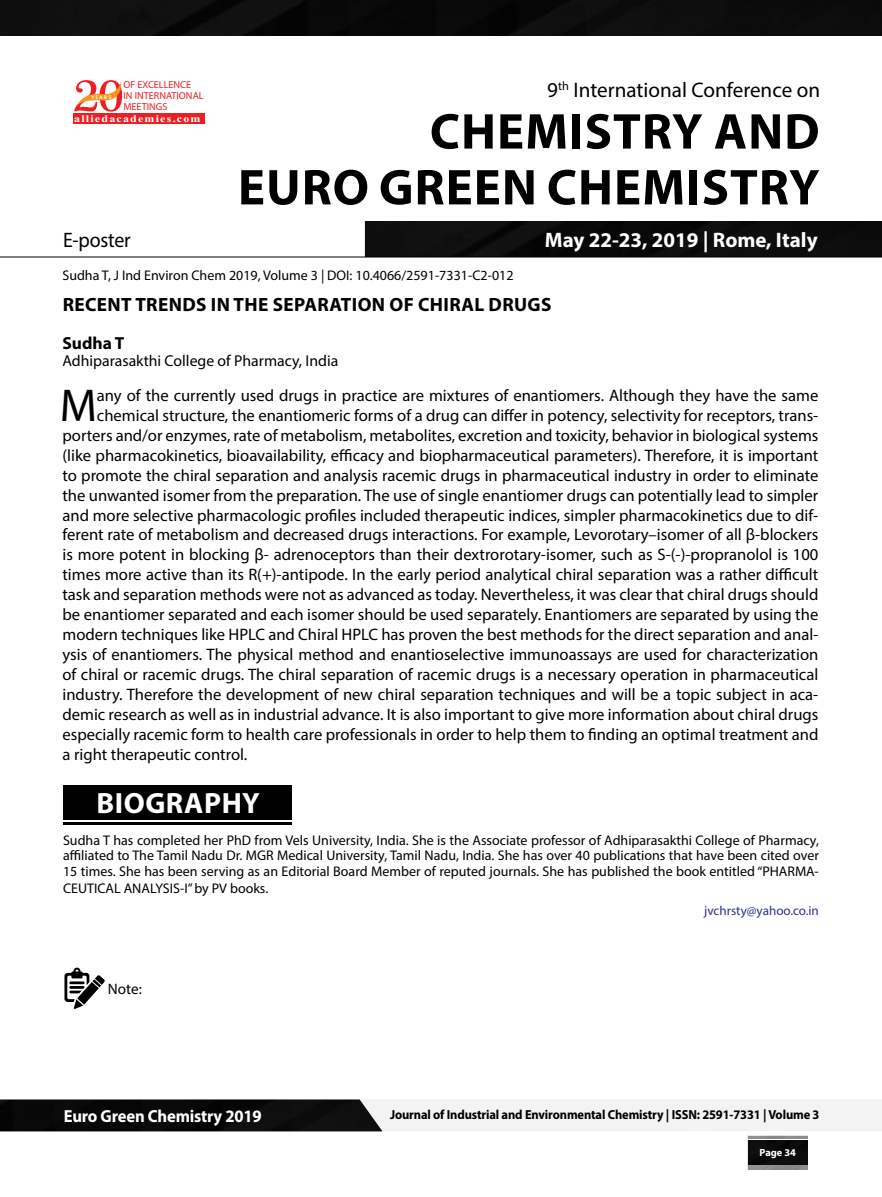
<style>
.page{position:relative;width:882px;height:1197px;background:#fff}
.page>*{position:absolute;margin:0;border:0;box-sizing:border-box;transform-origin:0 0}
.t1{font:700 50.75px/55.8px "Myriad Pro";letter-spacing:.02em;color:#000;text-align:right}
.t2{font:46.2px "Myriad Pro";color:#000}
.t3{font:700 29.4px "Myriad Pro";letter-spacing:.02em;color:#fff}
.t4{font:21.18px "Myriad Pro";color:#000}
.t5{font:700 21px "Myriad Pro";color:#fff}
.t6{font:21px "Myriad Pro";letter-spacing:-.01em;color:#000;scale:.95 1}
.t7{font:700 19.25px "Myriad Pro";letter-spacing:.02em;color:#000}
.t8{font:700 17.5px "Myriad Pro";letter-spacing:-.01em;color:#fff;scale:.95 1}
.t9{font:700 17.5px "Myriad Pro";color:#000}
.t10{font:16.62px "Myriad Pro";color:#000}
.t11{font:15.75px "Myriad Pro";color:#000}
.t12{font:15.22px "Myriad Pro";color:#000}
.t13{font:14px/15.4px "Myriad Pro";color:#000;text-align:justify}
.t14{font:700 13.12px "Myriad Pro";letter-spacing:-.01em;color:#000;scale:.95 1}
.t15{font:13.12px "Myriad Pro";color:#2e3092}
.t16{font:700 10.33px "Myriad Pro";color:#fff}
.t17{font:10.15px/10.8px "Myriad Pro";color:#ed1f24}
.t18{font:700 10.15px "Times New Roman";letter-spacing:.1em;color:#fff;scale:1.18 1}
.t19{font:5.25px "Oregon LDO Black";letter-spacing:.24em;color:#fff;scale:1.06 1}
</style>
<div class="page">
<img style="left:748px;top:1140px;width:60px;height:24px">
<hr style="left:748px;top:1136px;width:60px;height:3px;background:#000">
<svg style="left:64px;top:967px;width:41px;height:42px"></svg>
<div style="left:365px;top:222px;width:517px;height:35px;background:#0c0c0c"></div>
<hr style="left:0;top:257px;width:882px;height:1px;background:#000">
<div style="left:0;top:0;width:882px;height:35px;background:#0c0c0c"></div>
<div style="left:73px;top:113px;width:132px;height:11px;background:#ed1f24"></div>
<svg style="left:74px;top:80px;width:49px;height:32px"></svg>
<div style="left:0;top:1100px;width:382px;height:31px;background:#090909"></div>
<div style="left:63px;top:785px;width:228px;height:34px;background:#000"></div>
<hr style="left:63px;top:822px;width:228px;height:3px;background:#000">
<p class="t17" style="left:123px;top:79px;width:82px">OF EXCELLENCE<br>IN INTERNATIONAL<br>MEETINGS</p>
<p class="t18" style="left:74px;top:111px;width:109px">alliedacademies.com</p>
<p class="t19" style="left:91px;top:94px;width:21px">YEARS</p>
<p class="t4" style="left:547px;top:77px;width:274px">9<sup>th</sup> International Conference on</p>
<h1 class="t1" style="left:238px;top:102px;width:583px">CHEMISTRY AND<br>EURO GREEN CHEMISTRY</h1>
<p class="t5" style="left:545px;top:226px;width:274px">May 22-23, 2019 | Rome, Italy</p>
<p class="t6" style="left:63px;top:227px;width:73px">E-poster</p>
<p class="t13" style="left:62px;top:267px;width:453px">Sudha T, J Ind Environ Chem 2019, Volume 3 | DOI: 10.4066/2591-7331-C2-012</p>
<p class="t7" style="left:63px;top:292px;width:490px">RECENT TRENDS IN THE SEPARATION OF CHIRAL DRUGS</p>
<p class="t9" style="left:62px;top:331px;width:64px">Sudha T</p>
<p class="t11" style="left:62px;top:351px;width:277px">Adhiparasakthi College of Pharmacy, India</p>
<h2 class="t2" style="left:60px;top:377px;width:39px">M</h2>
<p class="t10" style="left:97px;top:385px;width:723px">any of the currently used drugs in practice are mixtures of enantiomers. Although they have the same</p>
<p class="t10" style="left:97px;top:405px;width:723px">chemical structure, the enantiomeric forms of a drug can differ in potency, selectivity for receptors, trans-</p>
<p class="t10" style="left:62px;top:425px;width:757px">porters and/or enzymes, rate of metabolism, metabolites, excretion and toxicity, behavior in biological systems</p>
<p class="t10" style="left:62px;top:445px;width:757px">(like pharmacokinetics, bioavailability, efficacy and biopharmaceutical parameters). Therefore, it is important</p>
<p class="t10" style="left:62px;top:465px;width:757px">to promote the chiral separation and analysis racemic drugs in pharmaceutical industry in order to eliminate</p>
<p class="t10" style="left:62px;top:485px;width:757px">the unwanted isomer from the preparation. The use of single enantiomer drugs can potentially lead to simpler</p>
<p class="t10" style="left:62px;top:505px;width:757px">and more selective pharmacologic profiles included therapeutic indices, simpler pharmacokinetics due to dif-</p>
<p class="t10" style="left:62px;top:525px;width:757px">ferent rate of metabolism and decreased drugs interactions. For example, Levorotary–isomer of all β-blockers</p>
<p class="t10" style="left:62px;top:545px;width:757px">is more potent in blocking β- adrenoceptors than their dextrorotary-isomer, such as S-(-)-propranolol is 100</p>
<p class="t10" style="left:62px;top:565px;width:757px">times more active than its R(+)-antipode. In the early period analytical chiral separation was a rather difficult</p>
<p class="t10" style="left:62px;top:585px;width:757px">task and separation methods were not as advanced as today. Nevertheless, it was clear that chiral drugs should</p>
<p class="t10" style="left:62px;top:604px;width:757px">be enantiomer separated and each isomer should be used separately. Enantiomers are separated by using the</p>
<p class="t10" style="left:62px;top:624px;width:757px">modern techniques like HPLC and Chiral HPLC has proven the best methods for the direct separation and anal-</p>
<p class="t10" style="left:62px;top:644px;width:757px">ysis of enantiomers. The physical method and enantioselective immunoassays are used for characterization</p>
<p class="t10" style="left:62px;top:664px;width:757px">of chiral or racemic drugs. The chiral separation of racemic drugs is a necessary operation in pharmaceutical</p>
<p class="t10" style="left:62px;top:684px;width:757px">industry. Therefore the development of new chiral separation techniques and will be a topic subject in aca-</p>
<p class="t10" style="left:62px;top:704px;width:757px">demic research as well as in industrial advance. It is also important to give more information about chiral drugs</p>
<p class="t10" style="left:62px;top:724px;width:757px">especially racemic form to health care professionals in order to help them to finding an optimal treatment and</p>
<p class="t10" style="left:62px;top:744px;width:186px">a right therapeutic control.</p>
<h3 class="t3" style="left:96px;top:784px;width:165px">BIOGRAPHY</h3>
<p class="t13" style="left:63px;top:832px;width:757px">Sudha T has completed her PhD from Vels University, India. She is the Associate professor of Adhiparasakthi College of Pharmacy, affiliated to The Tamil Nadu Dr. MGR Medical University, Tamil Nadu, India. She has over 40 publications that have been cited over 15 times. She has been serving as an Editorial Board Member of reputed journals. She has published the book entitled “PHARMA-</p>
<p class="t13" style="left:63px;top:880px;width:207px">CEUTICAL ANALYSIS-I” by PV books.</p>
<p class="t15" style="left:704px;top:902px;width:116px">jvchrsty@yahoo.co.in</p>
<p class="t12" style="left:108px;top:979px;width:35px">Note:</p>
<p class="t8" style="left:64px;top:1105px;width:210px">Euro Green Chemistry 2019</p>
<p class="t14" style="left:390px;top:1106px;width:454px">Journal of Industrial and Environmental Chemistry | ISSN: 2591-7331 | Volume 3</p>
<p class="t16" style="left:760px;top:1146px;width:38px">Page 34</p>
</div>
